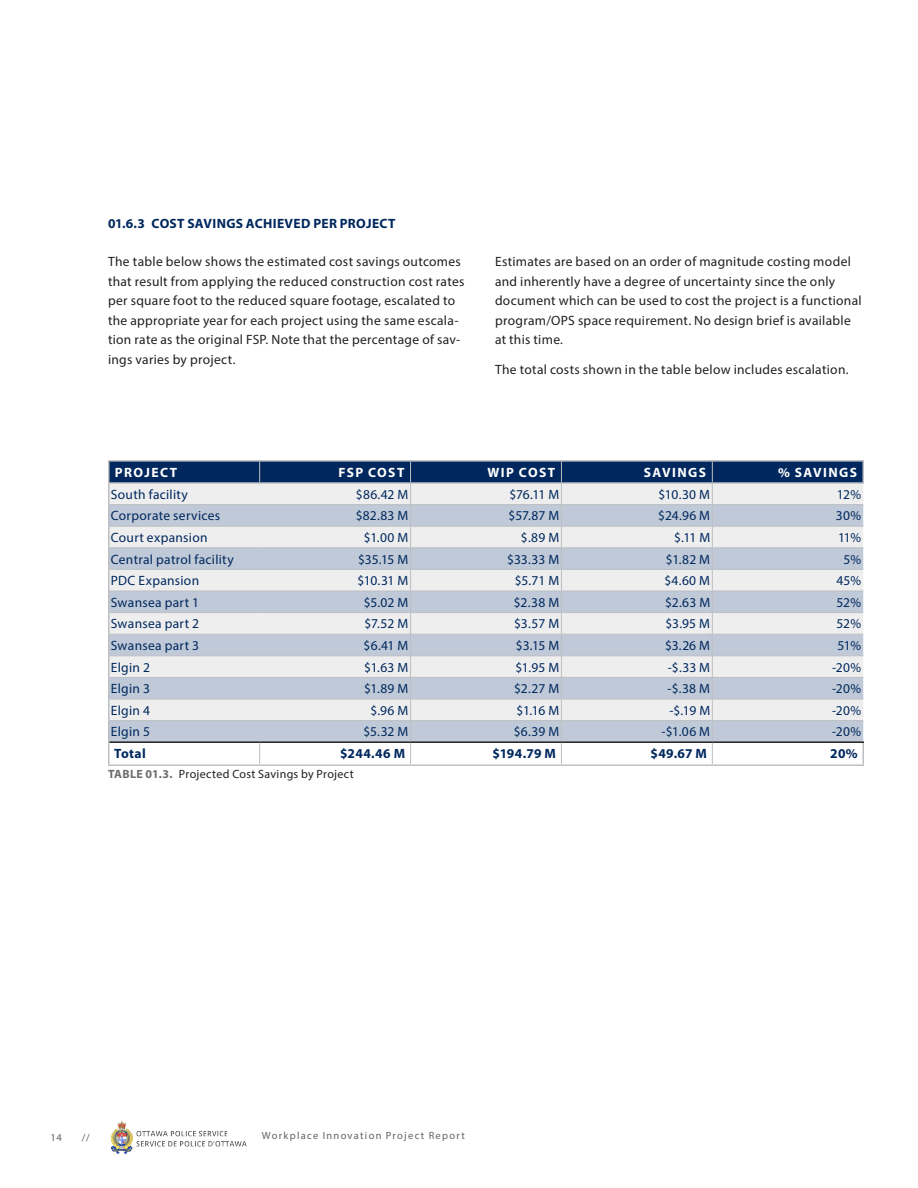
<style>
.page{position:relative;width:918px;height:1188px;background:#fff}
.page>*{position:absolute;margin:0;border:0;box-sizing:border-box;transform-origin:0 0}
._05_Body{font:13.5px/19.5px "Myriad Pro";letter-spacing:.02em;color:#231f20}
.tbl{font:13.5px "Myriad Pro";letter-spacing:.02em;color:#00285e}
.tbl-2{font:700 13.5px "Myriad Pro";letter-spacing:.025em;color:#00285e}
.t1{font:700 13.5px "Myriad Pro";letter-spacing:.105em;color:#fff}
.t2{font:12px "Myriad Pro";letter-spacing:.025em;color:#231f20}
.t3{font:10.5px "Myriad Pro";letter-spacing:.125em;color:#636366}
.s1{font-weight:700;color:#6c6d70}
</style>
<div class="page">
<img style="left:110px;top:1121px;width:136px;height:33px">
<hr style="left:108px;top:460px;width:152px;height:2px;background:#bebfc2">
<hr style="left:108px;top:462px;width:2px;height:20px;background:#bebfc2">
<hr style="left:260px;top:460px;width:151px;height:2px;background:#bebfc2">
<hr style="left:411px;top:460px;width:150px;height:2px;background:#bebfc2">
<hr style="left:561px;top:460px;width:151px;height:2px;background:#bebfc2">
<hr style="left:712px;top:460px;width:152px;height:2px;background:#bebfc2">
<hr style="left:862px;top:462px;width:2px;height:20px;background:#bebfc2">
<hr style="left:108px;top:482px;width:152px;height:2px;background:#bebfc2">
<hr style="left:108px;top:484px;width:2px;height:21px;background:#bebfc2">
<hr style="left:712px;top:482px;width:152px;height:2px;background:#bebfc2">
<hr style="left:108px;top:505px;width:2px;height:21px;background:#bebfc2">
<hr style="left:108px;top:526px;width:2px;height:22px;background:#bebfc2">
<hr style="left:108px;top:548px;width:2px;height:21px;background:#bebfc2">
<hr style="left:108px;top:569px;width:2px;height:22px;background:#bebfc2">
<hr style="left:108px;top:591px;width:2px;height:22px;background:#bebfc2">
<hr style="left:108px;top:613px;width:2px;height:21px;background:#bebfc2">
<hr style="left:108px;top:634px;width:2px;height:22px;background:#bebfc2">
<hr style="left:108px;top:656px;width:2px;height:21px;background:#bebfc2">
<hr style="left:108px;top:677px;width:2px;height:22px;background:#bebfc2">
<hr style="left:108px;top:699px;width:2px;height:22px;background:#bebfc2">
<hr style="left:108px;top:721px;width:2px;height:21px;background:#bebfc2">
<hr style="left:108px;top:742px;width:2px;height:22px;background:#bebfc2">
<hr style="left:862px;top:743px;width:2px;height:21px;background:#bebfc2">
<hr style="left:108px;top:764px;width:152px;height:2px;background:#bebfc2">
<hr style="left:260px;top:764px;width:151px;height:2px;background:#bebfc2">
<hr style="left:411px;top:764px;width:150px;height:2px;background:#bebfc2">
<hr style="left:561px;top:764px;width:151px;height:2px;background:#bebfc2">
<hr style="left:712px;top:764px;width:152px;height:2px;background:#bebfc2">
<svg style="left:109px;top:461px;width:754px;height:303px;background:#c9d0da"></svg>
<hr style="left:110px;top:741px;width:150px;height:2px;background:#231f20">
<hr style="left:260px;top:741px;width:151px;height:2px;background:#231f20">
<hr style="left:411px;top:741px;width:150px;height:2px;background:#231f20">
<hr style="left:561px;top:741px;width:151px;height:2px;background:#231f20">
<hr style="left:712px;top:741px;width:152px;height:2px;background:#231f20">
<p class="tbl-2" style="left:108px;top:214px;width:289px">01.6.3 COST SAVINGS ACHIEVED PER PROJECT</p>
<p class="_05_Body" style="left:108px;top:252px;width:358px">The table below shows the estimated cost savings outcomes that result from applying the reduced construction cost rates per square foot to the reduced square footage, escalated to the appropriate year for each project using the same escala&shy;tion rate as the original FSP. Note that the percentage of sav&shy;ings varies by project.</p>
<p class="_05_Body" style="left:495px;top:252px;width:368px">Estimates are based on an order of magnitude costing model and inherently have a degree of uncertainty since the only document which can be used to cost the project is a functional program/OPS space requirement. No design brief is available at this time.</p>
<p class="_05_Body" style="left:495px;top:359px;width:355px">The total costs shown in the table below includes escalation.</p>
<p class="t1" style="left:115px;top:464px;width:64px">PROJECT</p>
<p class="t1" style="left:338px;top:464px;width:68px">FSP COST</p>
<p class="t1" style="left:488px;top:464px;width:69px">WIP COST</p>
<p class="t1" style="left:644px;top:464px;width:64px">SAVINGS</p>
<p class="t1" style="left:778px;top:464px;width:80px">% SAVINGS</p>
<p class="tbl" style="left:111px;top:486px;width:79px">South facility</p>
<p class="tbl" style="left:356px;top:486px;width:54px">$86.42 M</p>
<p class="tbl" style="left:510px;top:486px;width:51px">$76.11 M</p>
<p class="tbl" style="left:659px;top:486px;width:53px">$10.30 M</p>
<p class="tbl" style="left:837px;top:486px;width:26px">12%</p>
<p class="tbl" style="left:111px;top:508px;width:111px">Corporate services</p>
<p class="tbl" style="left:356px;top:508px;width:54px">$82.83 M</p>
<p class="tbl" style="left:509px;top:508px;width:52px">$57.87 M</p>
<p class="tbl" style="left:658px;top:508px;width:53px">$24.96 M</p>
<p class="tbl" style="left:836px;top:508px;width:27px">30%</p>
<p class="tbl" style="left:111px;top:529px;width:98px">Court expansion</p>
<p class="tbl" style="left:364px;top:529px;width:46px">$1.00 M</p>
<p class="tbl" style="left:521px;top:529px;width:40px">$.89 M</p>
<p class="tbl" style="left:674px;top:529px;width:38px">$.11 M</p>
<p class="tbl" style="left:838px;top:529px;width:25px">11%</p>
<p class="tbl" style="left:111px;top:551px;width:124px">Central patrol facility</p>
<p class="tbl" style="left:358px;top:551px;width:52px">$35.15 M</p>
<p class="tbl" style="left:507px;top:551px;width:54px">$33.33 M</p>
<p class="tbl" style="left:666px;top:551px;width:46px">$1.82 M</p>
<p class="tbl" style="left:843px;top:551px;width:19px">5%</p>
<p class="tbl" style="left:111px;top:572px;width:90px">PDC Expansion</p>
<p class="tbl" style="left:357px;top:572px;width:53px">$10.31 M</p>
<p class="tbl" style="left:515px;top:572px;width:46px">$5.71 M</p>
<p class="tbl" style="left:664px;top:572px;width:47px">$4.60 M</p>
<p class="tbl" style="left:836px;top:572px;width:26px">45%</p>
<p class="tbl" style="left:111px;top:594px;width:90px">Swansea part 1</p>
<p class="tbl" style="left:364px;top:594px;width:46px">$5.02 M</p>
<p class="tbl" style="left:514px;top:594px;width:47px">$2.38 M</p>
<p class="tbl" style="left:665px;top:594px;width:47px">$2.63 M</p>
<p class="tbl" style="left:836px;top:594px;width:26px">52%</p>
<p class="tbl" style="left:111px;top:616px;width:90px">Swansea part 2</p>
<p class="tbl" style="left:365px;top:616px;width:45px">$7.52 M</p>
<p class="tbl" style="left:514px;top:616px;width:47px">$3.57 M</p>
<p class="tbl" style="left:665px;top:616px;width:46px">$3.95 M</p>
<p class="tbl" style="left:836px;top:616px;width:26px">52%</p>
<p class="tbl" style="left:111px;top:637px;width:90px">Swansea part 3</p>
<p class="tbl" style="left:364px;top:637px;width:46px">$6.41 M</p>
<p class="tbl" style="left:516px;top:637px;width:45px">$3.15 M</p>
<p class="tbl" style="left:665px;top:637px;width:47px">$3.26 M</p>
<p class="tbl" style="left:837px;top:637px;width:25px">51%</p>
<p class="tbl" style="left:111px;top:659px;width:41px">Elgin 2</p>
<p class="tbl" style="left:364px;top:659px;width:46px">$1.63 M</p>
<p class="tbl" style="left:515px;top:659px;width:45px">$1.95 M</p>
<p class="tbl" style="left:668px;top:659px;width:44px">-$.33 M</p>
<p class="tbl" style="left:832px;top:659px;width:30px">-20%</p>
<p class="tbl" style="left:111px;top:680px;width:41px">Elgin 3</p>
<p class="tbl" style="left:364px;top:680px;width:46px">$1.89 M</p>
<p class="tbl" style="left:514px;top:680px;width:47px">$2.27 M</p>
<p class="tbl" style="left:668px;top:680px;width:44px">-$.38 M</p>
<p class="tbl" style="left:832px;top:680px;width:30px">-20%</p>
<p class="tbl" style="left:111px;top:702px;width:41px">Elgin 4</p>
<p class="tbl" style="left:370px;top:702px;width:40px">$.96 M</p>
<p class="tbl" style="left:517px;top:702px;width:44px">$1.16 M</p>
<p class="tbl" style="left:669px;top:702px;width:42px">-$.19 M</p>
<p class="tbl" style="left:832px;top:702px;width:30px">-20%</p>
<p class="tbl" style="left:111px;top:724px;width:41px">Elgin 5</p>
<p class="tbl" style="left:363px;top:724px;width:46px">$5.32 M</p>
<p class="tbl" style="left:514px;top:724px;width:47px">$6.39 M</p>
<p class="tbl" style="left:662px;top:724px;width:50px">-$1.06 M</p>
<p class="tbl" style="left:832px;top:724px;width:30px">-20%</p>
<p class="tbl-2" style="left:114px;top:744px;width:33px">Total</p>
<p class="tbl-2" style="left:340px;top:744px;width:67px">$244.46 M</p>
<p class="tbl-2" style="left:493px;top:744px;width:65px">$194.79 M</p>
<p class="tbl-2" style="left:651px;top:744px;width:58px">$49.67 M</p>
<p class="tbl-2" style="left:830px;top:744px;width:29px">20%</p>
<p class="t2" style="left:108px;top:767px;width:247px"><span class="s1">TABLE 01.3.</span> Projected Cost Savings by Project</p>
<p class="t3" style="left:50px;top:1131px;width:13px">14</p>
<p class="t3" style="left:82px;top:1131px;width:9px">//</p>
<p class="t3" style="left:262px;top:1129px;width:205px">Workplace Innovation Project Report</p>
</div>
